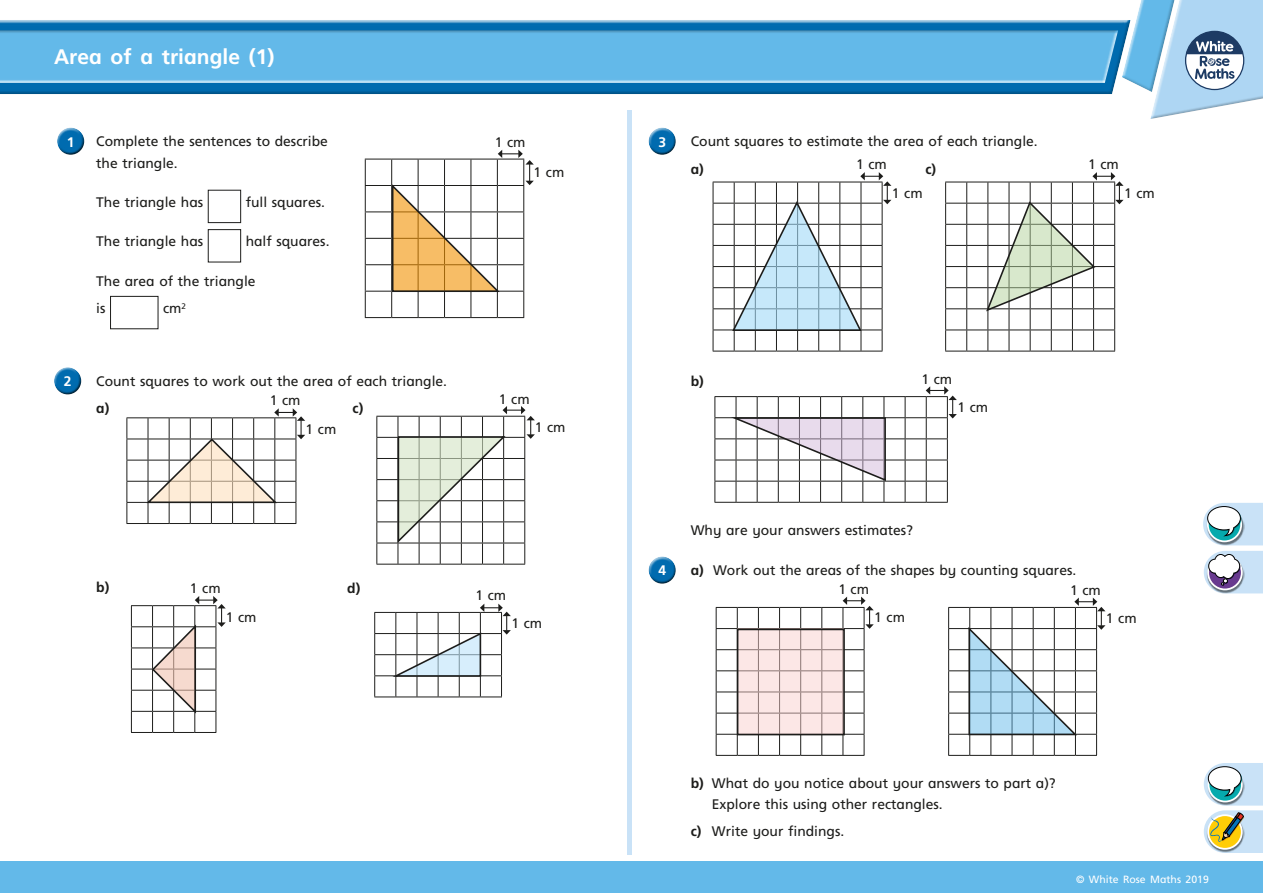
<style>
.page{position:relative;width:1263px;height:893px;background:#fff}
.page>*{position:absolute;margin:0;border:0;box-sizing:border-box;transform-origin:0 0}
.t1{font:700 21px "Frutiger Inf";color:#fff}
.t2{font:13.8px/21.3px "Frutiger Inf";color:#1d1d1b}
.t3{font:700 13.8px "Frutiger Inf";color:#1d1d1b}
.t4{font:700 13.8px "Frutiger Inf";color:#fff}
.t5{font:10.5px "Frutiger Inf";color:#fff}
.s1{font-weight:700}
</style>
<div class="page">
<hr style="left:627px;top:111px;width:4px;height:744px;background:#c9e2f7">
<div style="left:56px;top:126px;width:30px;height:23px;background:#fff;opacity:.75"></div>
<div style="left:56px;top:132px;width:30px;height:25px;background:#1d1d1b;opacity:.75"></div>
<div style="left:208px;top:190px;width:33px;height:33px;border:1px solid #1d1d1b"></div>
<div style="left:208px;top:229px;width:33px;height:33px;border:1px solid #1d1d1b"></div>
<div style="left:110px;top:296px;width:48px;height:33px;border:1px solid #1d1d1b"></div>
<div style="left:53px;top:366px;width:30px;height:23px;background:#fff;opacity:.75"></div>
<div style="left:53px;top:371px;width:30px;height:26px;background:#1d1d1b;opacity:.75"></div>
<div style="left:647px;top:126px;width:30px;height:23px;background:#fff;opacity:.75"></div>
<div style="left:647px;top:132px;width:30px;height:25px;background:#1d1d1b;opacity:.75"></div>
<div style="left:647px;top:555px;width:30px;height:23px;background:#fff;opacity:.75"></div>
<div style="left:647px;top:560px;width:30px;height:26px;background:#1d1d1b;opacity:.75"></div>
<div style="left:0;top:20px;width:1131px;height:76px;background:#1d1d1b;opacity:.27"></div>
<div style="left:0;top:29px;width:1119px;height:55px;background:#1d1d1b;opacity:.27"></div>
<svg style="left:1122px;top:0;width:141px;height:119px"></svg>
<div style="left:0;top:862px;width:1263px;height:31px;background:#63b9e9"></div>
<svg style="left:1203px;top:503px;width:60px;height:42px"></svg>
<svg style="left:365px;top:150px;width:169px;height:168px"></svg>
<svg style="left:126px;top:408px;width:179px;height:116px"></svg>
<svg style="left:376px;top:406px;width:159px;height:159px"></svg>
<svg style="left:131px;top:596px;width:95px;height:137px"></svg>
<svg style="left:374px;top:604px;width:137px;height:94px"></svg>
<svg style="left:713px;top:172px;width:178px;height:180px"></svg>
<svg style="left:945px;top:172px;width:178px;height:180px"></svg>
<svg style="left:714px;top:386px;width:243px;height:117px"></svg>
<svg style="left:716px;top:597px;width:158px;height:159px"></svg>
<svg style="left:740px;top:632px;width:102px;height:100px;background:#f2dddc"></svg>
<div style="left:737px;top:629px;width:108px;height:106px;border:2px solid #1d1d1b"></div>
<svg style="left:948px;top:598px;width:157px;height:158px"></svg>
<svg style="left:1204px;top:551px;width:59px;height:42px"></svg>
<svg style="left:1204px;top:763px;width:59px;height:90px"></svg>
<h1 class="t1" style="left:54px;top:44px;width:222px">Area of a triangle (1)</h1>
<p class="t4" style="left:67px;top:134px;width:9px">1</p>
<p class="t2" style="left:96px;top:131px;width:233px">Complete the sentences to describe the triangle.</p>
<p class="t2" style="left:96px;top:191px;width:108px">The triangle has</p>
<p class="t2" style="left:246px;top:191px;width:81px">full squares.</p>
<p class="t2" style="left:96px;top:231px;width:108px">The triangle has</p>
<p class="t2" style="left:246px;top:231px;width:85px">half squares.</p>
<p class="t2" style="left:96px;top:267px;width:161px;line-height:27.3px">The area of the triangle is</p>
<p class="t2" style="left:163px;top:298px;width:24px">cm<sup>2</sup></p>
<p class="t4" style="left:64px;top:373px;width:9px">2</p>
<p class="t2" style="left:96px;top:370px;width:352px">Count squares to work out the area of each triangle.</p>
<p class="t3" style="left:96px;top:400px;width:15px">a)</p>
<p class="t3" style="left:353px;top:400px;width:12px">c)</p>
<p class="t2" style="left:270px;top:390px;width:32px">1 cm</p>
<p class="t2" style="left:306px;top:418px;width:32px">1 cm</p>
<p class="t2" style="left:495px;top:131px;width:32px">1 cm</p>
<p class="t2" style="left:534px;top:162px;width:32px">1 cm</p>
<p class="t2" style="left:499px;top:388px;width:32px">1 cm</p>
<p class="t2" style="left:535px;top:416px;width:32px">1 cm</p>
<p class="t3" style="left:96px;top:579px;width:15px">b)</p>
<p class="t2" style="left:190px;top:578px;width:32px">1 cm</p>
<p class="t2" style="left:226px;top:606px;width:32px">1 cm</p>
<p class="t3" style="left:347px;top:580px;width:15px">d)</p>
<p class="t2" style="left:475px;top:584px;width:32px">1 cm</p>
<p class="t2" style="left:511px;top:612px;width:32px">1 cm</p>
<p class="t4" style="left:658px;top:134px;width:9px">3</p>
<p class="t2" style="left:691px;top:131px;width:349px">Count squares to estimate the area of each triangle.</p>
<p class="t3" style="left:691px;top:161px;width:15px">a)</p>
<p class="t3" style="left:925px;top:161px;width:12px">c)</p>
<p class="t2" style="left:856px;top:154px;width:32px">1 cm</p>
<p class="t2" style="left:892px;top:182px;width:32px">1 cm</p>
<p class="t2" style="left:1088px;top:154px;width:32px">1 cm</p>
<p class="t2" style="left:1124px;top:182px;width:32px">1 cm</p>
<p class="t3" style="left:691px;top:373px;width:15px">b)</p>
<p class="t2" style="left:921px;top:368px;width:32px">1 cm</p>
<p class="t2" style="left:957px;top:396px;width:32px">1 cm</p>
<p class="t2" style="left:691px;top:519px;width:224px">Why are your answers estimates?</p>
<p class="t4" style="left:658px;top:563px;width:9px">4</p>
<p class="t2" style="left:691px;top:560px;width:387px"><span class="s1">a)</span> Work out the areas of the shapes by counting squares.</p>
<p class="t2" style="left:838px;top:578px;width:32px">1 cm</p>
<p class="t2" style="left:874px;top:607px;width:32px">1 cm</p>
<p class="t2" style="left:1070px;top:579px;width:32px">1 cm</p>
<p class="t2" style="left:1106px;top:608px;width:32px">1 cm</p>
<p class="t2" style="left:712px;top:772px;width:345px;text-indent:-21px"><span class="s1">b)</span> What do you notice about your answers to part a)?<br>Explore this using other rectangles.</p>
<p class="t2" style="left:691px;top:821px;width:155px"><span class="s1">c)</span> Write your findings.</p>
<p class="t5" style="left:1076px;top:873px;width:134px">© White Rose Maths 2019</p>
</div>
